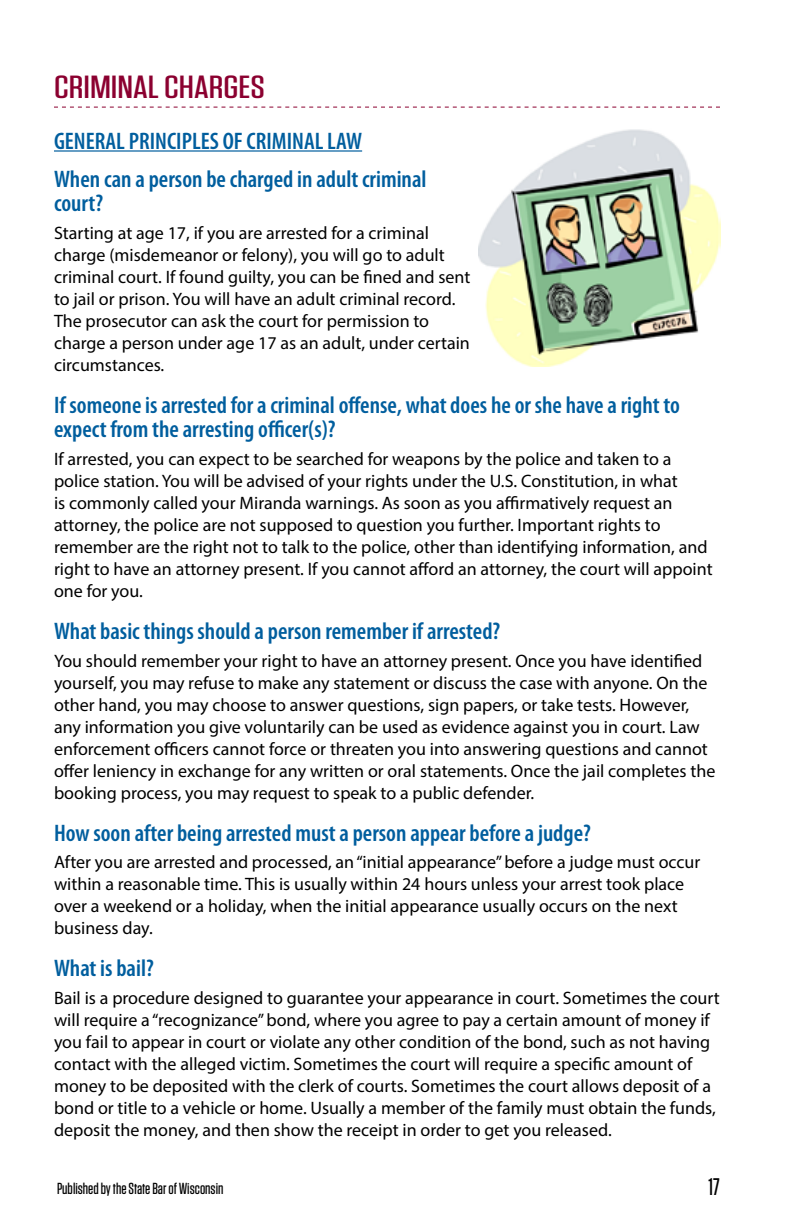
<style>
.page{position:relative;width:792px;height:1224px;background:#fff}
.page>*{position:absolute;margin:0;border:0;box-sizing:border-box;transform-origin:0 0}
.t1{font:500 32px "Tungsten";color:#8b0030;scale:1.3 1}
.t2{font:600 condensed 24px/38.8px "Myriad Pro";color:#005e9e}
.t3{font:500 24px "Tungsten";color:#000}
.t4{font:18px/22px "Myriad Pro";color:#000}
.t5{font:500 16px "Tungsten";color:#000}
</style>
<div class="page">
<img style="left:478px;top:129px;width:242px;height:238px">
<svg style="left:54px;top:107px;width:666px;height:1px"></svg>
<hr style="left:54px;top:150px;width:308px;height:2px;background:#005e9e">
<h1 class="t1" style="left:54px;top:70px;width:164px">CRIMINAL CHARGES</h1>
<h2 class="t2" style="left:54px;top:121px;width:374px">GENERAL PRINCIPLES OF CRIMINAL LAW<br>When can a person be charged in adult criminal</h2>
<h2 class="t2" style="left:54px;top:184px;width:51px">court?</h2>
<p class="t4" style="left:54px;top:222px;width:418px">Starting at age 17, if you are arrested for a criminal charge (misdemeanor or felony), you will go to adult criminal court. If found guilty, you can be fined and sent to jail or prison. You will have an adult criminal record.<br>The prosecutor can ask the court for permission to charge a person under age 17 as an adult, under certain circumstances.</p>
<h2 class="t2" style="left:54px;top:393px;width:627px;line-height:24px">If someone is arrested for a criminal offense, what does he or she have a right to expect from the arresting officer(s)?</h2>
<p class="t4" style="left:54px;top:448px;width:660px">If arrested, you can expect to be searched for weapons by the police and taken to a police station. You will be advised of your rights under the U.S. Constitution, in what<br>is commonly called your Miranda warnings. As soon as you affirmatively request an attorney, the police are not supposed to question you further. Important rights to remember are the right not to talk to the police, other than identifying information, and right to have an attorney present. If you cannot afford an attorney, the court will appoint one for you.</p>
<h2 class="t2" style="left:54px;top:611px;width:448px">What basic things should a person remember if arrested?</h2>
<p class="t4" style="left:54px;top:649px;width:663px">You should remember your right to have an attorney present. Once you have identified yourself, you may refuse to make any statement or discuss the case with anyone. On the other hand, you may choose to answer questions, sign papers, or take tests. However, any information you give voluntarily can be used as evidence against you in court. Law enforcement officers cannot force or threaten you into answering questions and cannot offer leniency in exchange for any written or oral statements. Once the jail completes the booking process, you may request to speak to a public defender.</p>
<h2 class="t2" style="left:54px;top:813px;width:538px">How soon after being arrested must a person appear before a judge?</h2>
<p class="t4" style="left:54px;top:851px;width:648px">After you are arrested and processed, an “initial appearance” before a judge must occur within a reasonable time. This is usually within 24 hours unless your arrest took place over a weekend or a holiday, when the initial appearance usually occurs on the next business day.</p>
<h2 class="t2" style="left:54px;top:949px;width:101px">What is bail?</h2>
<p class="t4" style="left:54px;top:987px;width:667px">Bail is a procedure designed to guarantee your appearance in court. Sometimes the court will require a “recognizance” bond, where you agree to pay a certain amount of money if you fail to appear in court or violate any other condition of the bond, such as not having contact with the alleged victim. Sometimes the court will require a specific amount of money to be deposited with the clerk of courts. Sometimes the court allows deposit of a bond or title to a vehicle or home. Usually a member of the family must obtain the funds, deposit the money, and then show the receipt in order to get you released.</p>
<p class="t5" style="left:57px;top:1181px;width:168px">Published by the State Bar of Wisconsin</p>
<h2 class="t3" style="left:709px;top:1174px;width:13px">17</h2>
</div>
